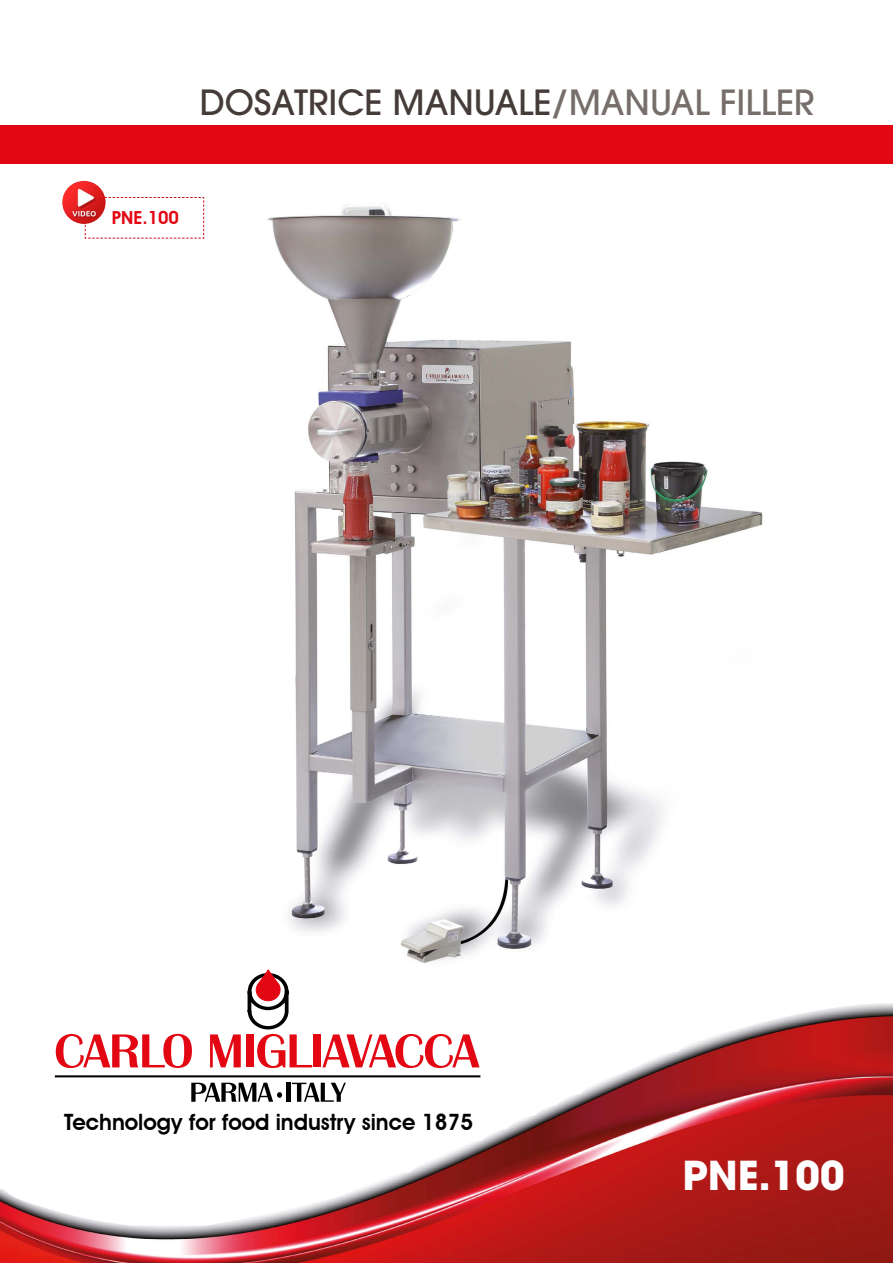
<style>
.page{position:relative;width:893px;height:1263px;background:#fff}
.page>*{position:absolute;margin:0;border:0;box-sizing:border-box;transform-origin:0 0}
.t1{font:700 39.6px "ITC Avant Garde Pro";color:#fff}
.t2{font:500 34.5px "ITC Avant Garde Pro";color:#453c3a}
.t3{font:600 22.5px "Avant Garde IT Cby BT";color:#000}
.t4{font:600 18px "Avant Garde IT Cby BT";color:#e30613}
.s1{color:#776e6c}
</style>
<div class="page">
<img style="left:0;top:1003px;width:893px;height:260px">
<img style="left:268px;top:203px;width:495px;height:760px">
<svg style="left:191px;top:1083px;width:91px;height:19px"></svg>
<hr style="left:287px;top:1083px;width:4px;height:19px;background:#000">
<svg style="left:292px;top:1083px;width:54px;height:19px"></svg>
<svg style="left:56px;top:1034px;width:136px;height:34px"></svg>
<div style="left:313px;top:1034px;width:8px;height:33px;background:#e30613"></div>
<svg style="left:322px;top:1034px;width:157px;height:34px"></svg>
<hr style="left:55px;top:1075px;width:425px;height:2px;background:#000">
<svg style="left:210px;top:969px;width:102px;height:99px"></svg>
<svg style="left:84px;top:197px;width:121px;height:42px"></svg>
<img style="left:62px;top:181px;width:44px;height:43px;border-radius:22px">
<div style="left:0;top:125px;width:893px;height:39px;background:#e30613"></div>
<h2 class="t2" style="left:200px;top:80px;width:616px">DOSATRICE MANUALE<span class="s1">/MANUAL FILLER</span></h2>
<p class="t4" style="left:112px;top:207px;width:69px">PNE.100</p>
<p class="t3" style="left:64px;top:1108px;width:410px">Technology for food industry since 1875</p>
<h1 class="t1" style="left:682px;top:1149px;width:164px">PNE.100</h1>
</div>
